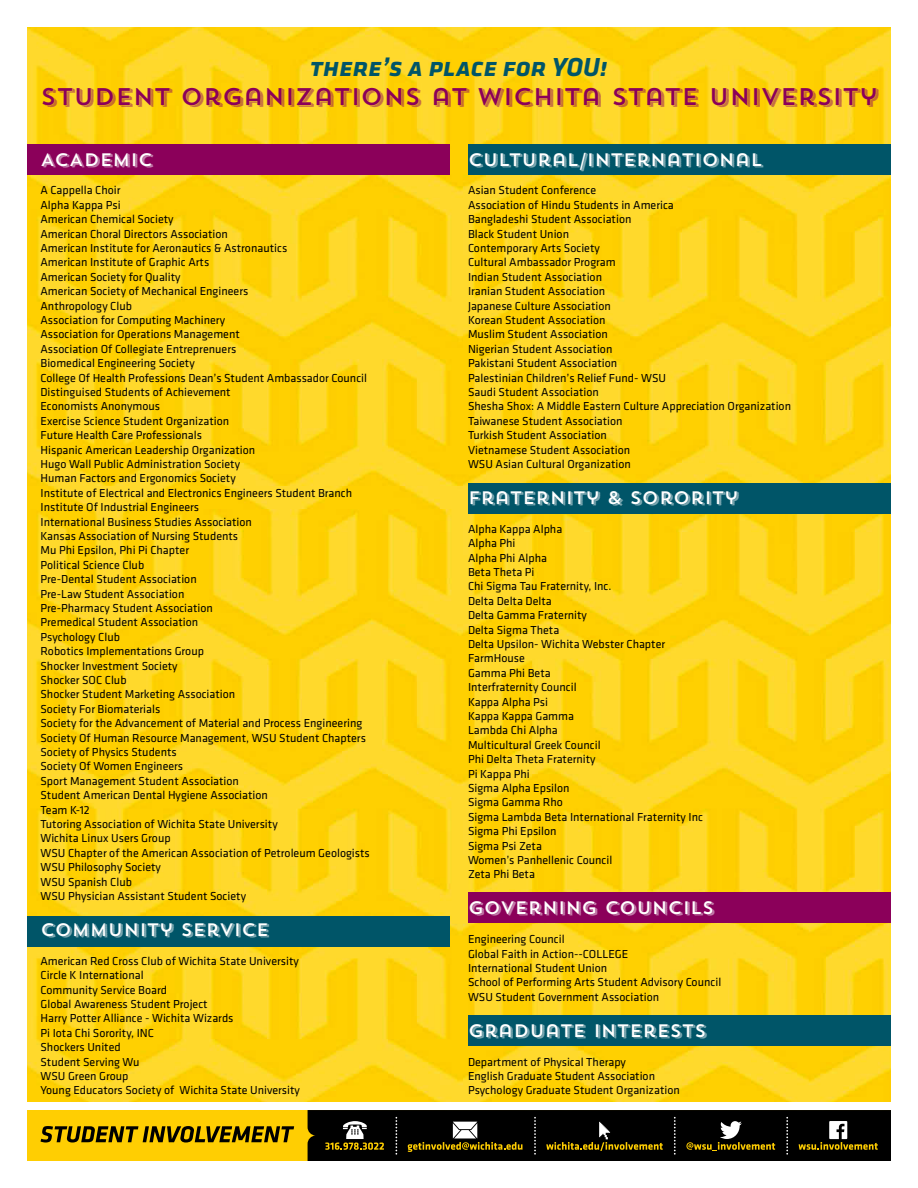
<style>
.page{position:relative;width:918px;height:1188px;background:#fff}
.page>*{position:absolute;margin:0;border:0;box-sizing:border-box;transform-origin:0 0}
.t1{font:italic 700 27px "Klavika";color:#005568}
.t2{font:24px "Trend Sans Four";color:#8b005a}
.t3{font:18px "Trend Sans Four";color:#fff}
.t4{font:12px "Klavika";color:#000}
</style>
<div class="page">
<img style="left:27px;top:27px;width:864px;height:1075px">
<div style="left:27px;top:145px;width:423px;height:30px;background:#8b005a"></div>
<div style="left:468px;top:145px;width:423px;height:30px;background:#005568"></div>
<div style="left:468px;top:483px;width:423px;height:30px;background:#005568"></div>
<div style="left:468px;top:892px;width:423px;height:30px;background:#8b005a"></div>
<div style="left:468px;top:1016px;width:423px;height:30px;background:#005568"></div>
<div style="left:27px;top:916px;width:423px;height:30px;background:#005568"></div>
<svg style="left:27px;top:1110px;width:864px;height:51px;background:#574708"></svg>
<p class="t1" style="left:310px;top:48px;width:299px">there’s a place for YOU!</p>
<p class="t2" style="left:41px;top:81px;width:839px">STUDENT ORGANIZATIONS AT WICHITA STATE UNIVERSITY</p>
<p class="t3" style="left:40px;top:148px;width:114px">ACADEMIC</p>
<p class="t4" style="left:40px;top:183px;width:81px">A Cappella Choir</p>
<p class="t4" style="left:40px;top:197px;width:82px">Alpha Kappa Psi</p>
<p class="t4" style="left:40px;top:211px;width:135px">American Chemical Society</p>
<p class="t4" style="left:40px;top:226px;width:189px">American Choral Directors Association</p>
<p class="t4" style="left:40px;top:240px;width:248px">American Institute for Aeronautics &amp; Astronautics</p>
<p class="t4" style="left:40px;top:255px;width:170px">American Institute of Graphic Arts</p>
<p class="t4" style="left:40px;top:269px;width:142px">American Society for Quality</p>
<p class="t4" style="left:40px;top:283px;width:209px">American Society of Mechanical Engineers</p>
<p class="t4" style="left:40px;top:298px;width:93px">Anthropology Club</p>
<p class="t4" style="left:40px;top:312px;width:186px">Association for Computing Machinery</p>
<p class="t4" style="left:40px;top:327px;width:201px">Association for Operations Management</p>
<p class="t4" style="left:40px;top:341px;width:197px">Association Of Collegiate Entreprenuers</p>
<p class="t4" style="left:40px;top:355px;width:156px">Biomedical Engineering Society</p>
<p class="t4" style="left:40px;top:370px;width:328px">College Of Health Professions Dean’s Student Ambassador Council</p>
<p class="t4" style="left:40px;top:384px;width:192px">Distinguised Students of Achievement</p>
<p class="t4" style="left:40px;top:399px;width:121px">Economists Anonymous</p>
<p class="t4" style="left:40px;top:413px;width:190px">Exercise Science Student Organization</p>
<p class="t4" style="left:40px;top:427px;width:163px">Future Health Care Professionals</p>
<p class="t4" style="left:40px;top:442px;width:216px">Hispanic American Leadership Organization</p>
<p class="t4" style="left:40px;top:456px;width:201px">Hugo Wall Public Administration Society</p>
<p class="t4" style="left:40px;top:471px;width:197px">Human Factors and Ergonomics Society</p>
<p class="t4" style="left:40px;top:485px;width:313px">Institute of Electrical and Electronics Engineers Student Branch</p>
<p class="t4" style="left:40px;top:499px;width:160px">Institute Of Industrial Engineers</p>
<p class="t4" style="left:40px;top:514px;width:213px">International Business Studies Association</p>
<p class="t4" style="left:40px;top:528px;width:199px">Kansas Association of Nursing Students</p>
<p class="t4" style="left:40px;top:543px;width:150px">Mu Phi Epsilon, Phi Pi Chapter</p>
<p class="t4" style="left:40px;top:557px;width:105px">Political Science Club</p>
<p class="t4" style="left:40px;top:571px;width:158px">Pre-Dental Student Association</p>
<p class="t4" style="left:40px;top:586px;width:145px">Pre-Law Student Association</p>
<p class="t4" style="left:40px;top:600px;width:174px">Pre-Pharmacy Student Association</p>
<p class="t4" style="left:40px;top:615px;width:159px">Premedical Student Association</p>
<p class="t4" style="left:40px;top:629px;width:81px">Psychology Club</p>
<p class="t4" style="left:40px;top:643px;width:165px">Robotics Implementations Group</p>
<p class="t4" style="left:40px;top:658px;width:139px">Shocker Investment Society</p>
<p class="t4" style="left:40px;top:672px;width:88px">Shocker SOC Club</p>
<p class="t4" style="left:40px;top:687px;width:196px">Shocker Student Marketing Association</p>
<p class="t4" style="left:40px;top:701px;width:121px">Society For Biomaterials</p>
<p class="t4" style="left:40px;top:715px;width:323px">Society for the Advancement of Material and Process Engineering</p>
<p class="t4" style="left:40px;top:730px;width:327px">Society Of Human Resource Management, WSU Student Chapters</p>
<p class="t4" style="left:40px;top:744px;width:138px">Society of Physics Students</p>
<p class="t4" style="left:40px;top:759px;width:144px">Society Of Women Engineers</p>
<p class="t4" style="left:40px;top:773px;width:200px">Sport Management Student Association</p>
<p class="t4" style="left:40px;top:787px;width:229px">Student American Dental Hygiene Association</p>
<p class="t4" style="left:40px;top:802px;width:51px">Team K-12</p>
<p class="t4" style="left:40px;top:816px;width:239px">Tutoring Association of Wichita State University</p>
<p class="t4" style="left:40px;top:831px;width:132px">Wichita Linux Users Group</p>
<p class="t4" style="left:40px;top:845px;width:331px">WSU Chapter of the American Association of Petroleum Geologists</p>
<p class="t4" style="left:40px;top:859px;width:122px">WSU Philosophy Society</p>
<p class="t4" style="left:40px;top:874px;width:93px">WSU Spanish Club</p>
<p class="t4" style="left:40px;top:888px;width:207px">WSU Physician Assistant Student Society</p>
<p class="t3" style="left:40px;top:918px;width:230px">COMMUNITY SERVICE</p>
<p class="t4" style="left:40px;top:953px;width:260px">American Red Cross Club of Wichita State University</p>
<p class="t4" style="left:40px;top:967px;width:105px">Circle K International</p>
<p class="t4" style="left:40px;top:982px;width:128px">Community Service Board</p>
<p class="t4" style="left:40px;top:996px;width:169px">Global Awareness Student Project</p>
<p class="t4" style="left:40px;top:1011px;width:195px">Harry Potter Alliance - Wichita Wizards</p>
<p class="t4" style="left:40px;top:1025px;width:115px">Pi Iota Chi Sorority, INC</p>
<p class="t4" style="left:40px;top:1039px;width:82px">Shockers United</p>
<p class="t4" style="left:40px;top:1054px;width:101px">Student Serving Wu</p>
<p class="t4" style="left:40px;top:1068px;width:90px">WSU Green Group</p>
<p class="t4" style="left:40px;top:1083px;width:261px">Young Educators Society of Wichita State University</p>
<p class="t3" style="left:468px;top:148px;width:296px">CULTURAL/INTERNATIONAL</p>
<p class="t4" style="left:468px;top:183px;width:130px">Asian Student Conference</p>
<p class="t4" style="left:468px;top:197px;width:207px">Association of Hindu Students in America</p>
<p class="t4" style="left:468px;top:211px;width:165px">Bangladeshi Student Association</p>
<p class="t4" style="left:468px;top:226px;width:103px">Black Student Union</p>
<p class="t4" style="left:468px;top:240px;width:133px">Contemporary Arts Society</p>
<p class="t4" style="left:468px;top:255px;width:149px">Cultural Ambassador Program</p>
<p class="t4" style="left:468px;top:269px;width:136px">Indian Student Association</p>
<p class="t4" style="left:468px;top:283px;width:139px">Iranian Student Association</p>
<p class="t4" style="left:468px;top:298px;width:144px">Japanese Culture Association</p>
<p class="t4" style="left:468px;top:312px;width:139px">Korean Student Association</p>
<p class="t4" style="left:468px;top:327px;width:141px">Muslim Student Association</p>
<p class="t4" style="left:468px;top:341px;width:146px">Nigerian Student Association</p>
<p class="t4" style="left:468px;top:355px;width:151px">Pakistani Student Association</p>
<p class="t4" style="left:468px;top:370px;width:200px">Palestinian Children’s Relief Fund- WSU</p>
<p class="t4" style="left:468px;top:384px;width:132px">Saudi Student Association</p>
<p class="t4" style="left:468px;top:399px;width:325px">Shesha Shox: A Middle Eastern Culture Appreciation Organization</p>
<p class="t4" style="left:468px;top:413px;width:156px">Taiwanese Student Association</p>
<p class="t4" style="left:468px;top:427px;width:140px">Turkish Student Association</p>
<p class="t4" style="left:468px;top:442px;width:164px">Vietnamese Student Association</p>
<p class="t4" style="left:468px;top:456px;width:164px">WSU Asian Cultural Organization</p>
<p class="t3" style="left:468px;top:486px;width:272px">FRATERNITY &amp; SORORITY</p>
<p class="t4" style="left:468px;top:521px;width:96px">Alpha Kappa Alpha</p>
<p class="t4" style="left:468px;top:535px;width:49px">Alpha Phi</p>
<p class="t4" style="left:468px;top:550px;width:81px">Alpha Phi Alpha</p>
<p class="t4" style="left:468px;top:564px;width:68px">Beta Theta Pi</p>
<p class="t4" style="left:468px;top:579px;width:145px">Chi Sigma Tau Fraternity, Inc.</p>
<p class="t4" style="left:468px;top:593px;width:85px">Delta Delta Delta</p>
<p class="t4" style="left:468px;top:607px;width:120px">Delta Gamma Fraternity</p>
<p class="t4" style="left:468px;top:622px;width:93px">Delta Sigma Theta</p>
<p class="t4" style="left:468px;top:636px;width:199px">Delta Upsilon- Wichita Webster Chapter</p>
<p class="t4" style="left:468px;top:651px;width:58px">FarmHouse</p>
<p class="t4" style="left:468px;top:665px;width:84px">Gamma Phi Beta</p>
<p class="t4" style="left:468px;top:679px;width:110px">Interfraternity Council</p>
<p class="t4" style="left:468px;top:694px;width:82px">Kappa Alpha Psi</p>
<p class="t4" style="left:468px;top:708px;width:108px">Kappa Kappa Gamma</p>
<p class="t4" style="left:468px;top:723px;width:91px">Lambda Chi Alpha</p>
<p class="t4" style="left:468px;top:737px;width:134px">Multicultural Greek Council</p>
<p class="t4" style="left:468px;top:751px;width:129px">Phi Delta Theta Fraternity</p>
<p class="t4" style="left:468px;top:766px;width:63px">Pi Kappa Phi</p>
<p class="t4" style="left:468px;top:780px;width:103px">Sigma Alpha Epsilon</p>
<p class="t4" style="left:468px;top:795px;width:96px">Sigma Gamma Rho</p>
<p class="t4" style="left:468px;top:809px;width:237px">Sigma Lambda Beta International Fraternity Inc</p>
<p class="t4" style="left:468px;top:823px;width:90px">Sigma Phi Epsilon</p>
<p class="t4" style="left:468px;top:838px;width:76px">Sigma Psi Zeta</p>
<p class="t4" style="left:468px;top:852px;width:146px">Women’s Panhellenic Council</p>
<p class="t4" style="left:468px;top:867px;width:68px">Zeta Phi Beta</p>
<p class="t3" style="left:468px;top:897px;width:248px">GOVERNING COUNCILS</p>
<p class="t4" style="left:468px;top:931px;width:98px">Engineering Council</p>
<p class="t4" style="left:468px;top:946px;width:162px">Global Faith in Action--COLLEGE</p>
<p class="t4" style="left:468px;top:960px;width:141px">International Student Union</p>
<p class="t4" style="left:468px;top:975px;width:255px">School of Performing Arts Student Advisory Council</p>
<p class="t4" style="left:468px;top:989px;width:193px">WSU Student Government Association</p>
<p class="t3" style="left:468px;top:1019px;width:240px">GRADUATE INTERESTS</p>
<p class="t4" style="left:468px;top:1054px;width:160px">Department of Physical Therapy</p>
<p class="t4" style="left:468px;top:1068px;width:189px">English Graduate Student Association</p>
<p class="t4" style="left:468px;top:1083px;width:213px">Psychology Graduate Student Organization</p>
</div>
